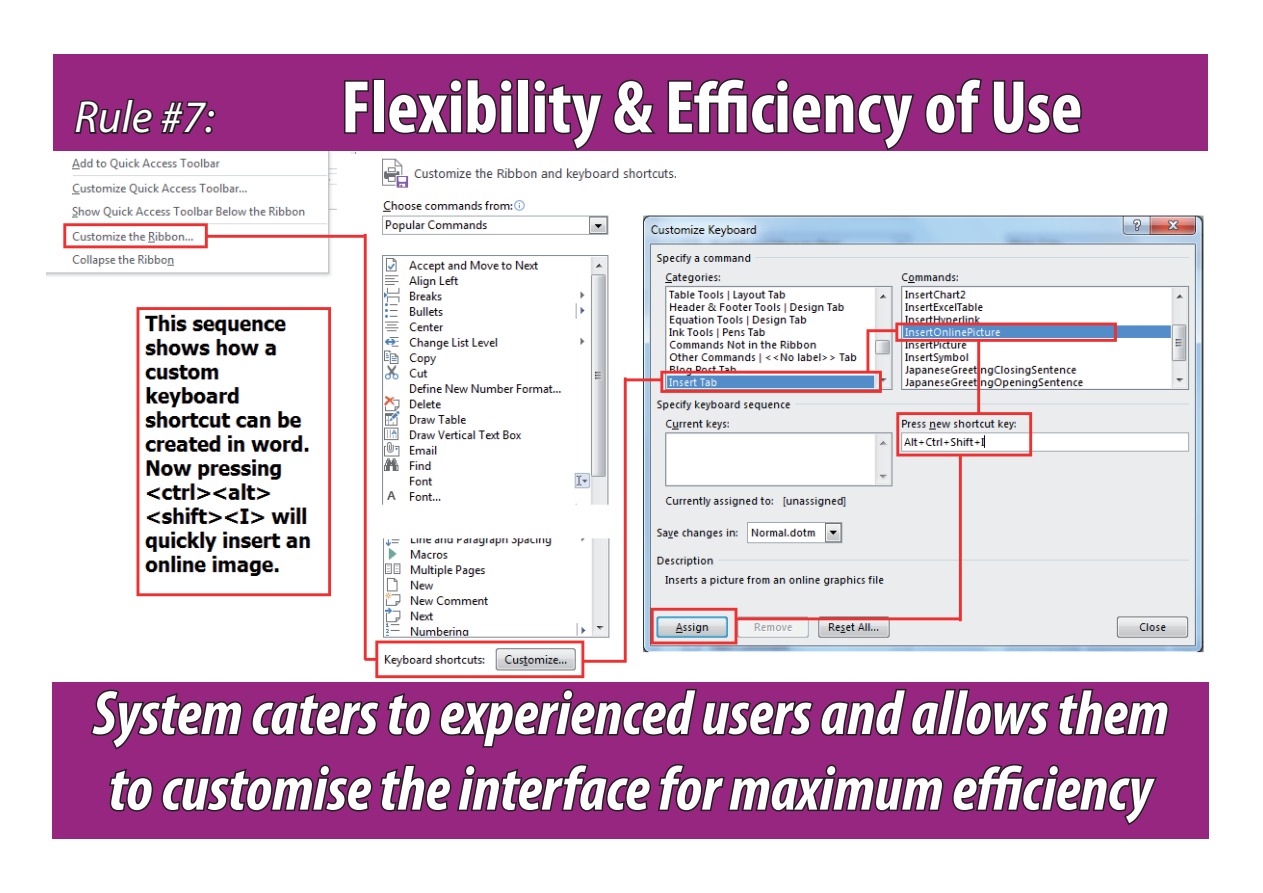
<style>
.page{position:relative;width:1263px;height:893px;background:#fff}
.page>*{position:absolute;margin:0;border:0;box-sizing:border-box;transform-origin:0 0}
.t1{font:700 condensed 75px "Myriad Pro";color:#fff}
.t2{font:italic 700 condensed 63px/75.6px "Myriad Pro";color:#fff}
.t3{font:italic 45px "Myriad Pro";color:#fff}
</style>
<div class="page">
<div style="left:53px;top:55px;width:1155px;height:106px;background:#972681"></div>
<svg style="left:74px;top:98px;width:142px;height:37px"></svg>
<svg style="left:344px;top:80px;width:25px;height:54px"></svg>
<div style="left:372px;top:79px;width:13px;height:55px;border:3px solid #231f20"></div>
<svg style="left:387px;top:78px;width:126px;height:57px"></svg>
<div style="left:517px;top:79px;width:12px;height:55px;border:3px solid #231f20"></div>
<svg style="left:533px;top:79px;width:70px;height:72px"></svg>
<svg style="left:613px;top:79px;width:43px;height:56px"></svg>
<svg style="left:667px;top:78px;width:247px;height:73px"></svg>
<svg style="left:924px;top:78px;width:58px;height:57px"></svg>
<svg style="left:992px;top:80px;width:90px;height:55px"></svg>
<div style="left:52px;top:665px;width:1157px;height:174px;background:#972681"></div>
<svg style="left:90px;top:688px;width:1079px;height:137px"></svg>
<img style="left:47px;top:151px;width:1162px;height:530px">
<p class="t3" style="left:75px;top:89px;width:141px">Rule #7:</p>
<p class="t1" style="left:341px;top:60px;width:743px">Flexibility &amp; Efficiency of Use</p>
<p class="t2" style="left:93px;top:674px;width:1077px">System caters to experienced users and allows them to customise the interface for maximum efficiency</p>
</div>
